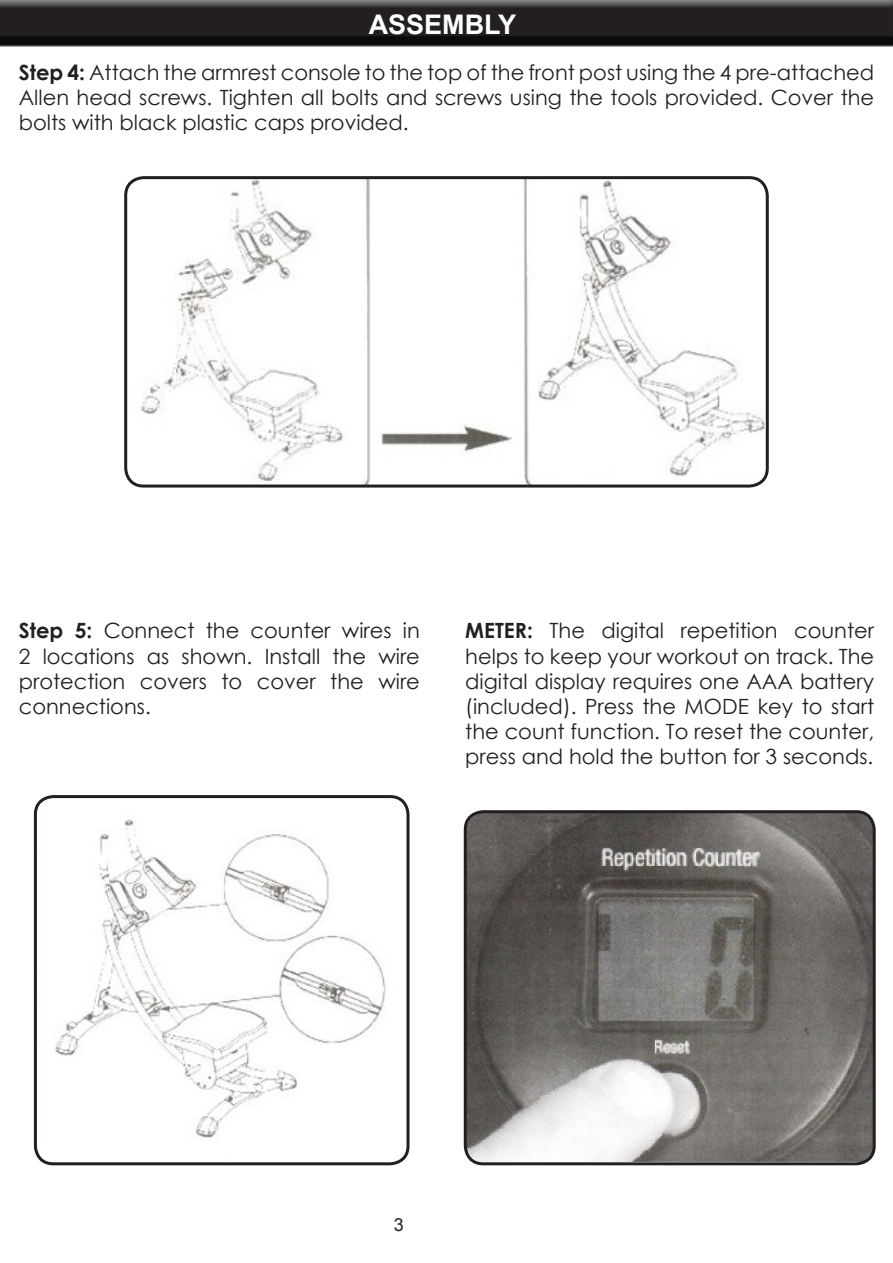
<style>
.page{position:relative;width:893px;height:1263px;background:#fff}
.page>*{position:absolute;margin:0;border:0;box-sizing:border-box;transform-origin:0 0}
.t1{font:700 27px "Arial";color:#fff}
.t2{font:21px/25.2px "Century Gothic";color:#231f20;text-align:justify}
.t3{font:18px "Arial";color:#231f20}
.s1{font-weight:700}
</style>
<div class="page">
<div style="left:0;top:0;width:893px;height:36px;background:#fff;opacity:.75"></div>
<div style="left:0;top:7px;width:893px;height:40px;background:#231f20;opacity:.75"></div>
<img style="left:128px;top:180px;width:637px;height:304px">
<div style="left:124px;top:176px;width:645px;height:312px;border:3px solid #231f20;border-radius:18px"></div>
<img style="left:35px;top:796px;width:373px;height:368px">
<div style="left:34px;top:795px;width:375px;height:370px;border:3px solid #231f20;border-radius:18px"></div>
<img style="left:465px;top:814px;width:409px;height:348px">
<div style="left:464px;top:810px;width:412px;height:355px;border:3px solid #231f20;border-radius:18px"></div>
<p class="t1" style="left:369px;top:7px;width:149px">ASSEMBLY</p>
<p class="t2" style="left:19px;top:59px;width:857px"><span class="s1">Step 4:</span> Attach the armrest console to the top of the front post using the 4 pre-attached Allen head screws. Tighten all bolts and screws using the tools provided. Cover the bolts with black plastic caps provided.</p>
<p class="t2" style="left:19px;top:618px;width:403px"><span class="s1">Step 5:</span> Connect the counter wires in 2 locations as shown. Install the wire protection covers to cover the wire connections.</p>
<p class="t2" style="left:465px;top:618px;width:410px"><span class="s1">METER:</span> The digital repetition counter helps to keep your workout on track. The digital display requires one AAA battery (included). Press the MODE key to start the count function. To reset the counter, press and hold the button for 3 seconds.</p>
<p class="t3" style="left:394px;top:1213px;width:12px">3</p>
</div>
